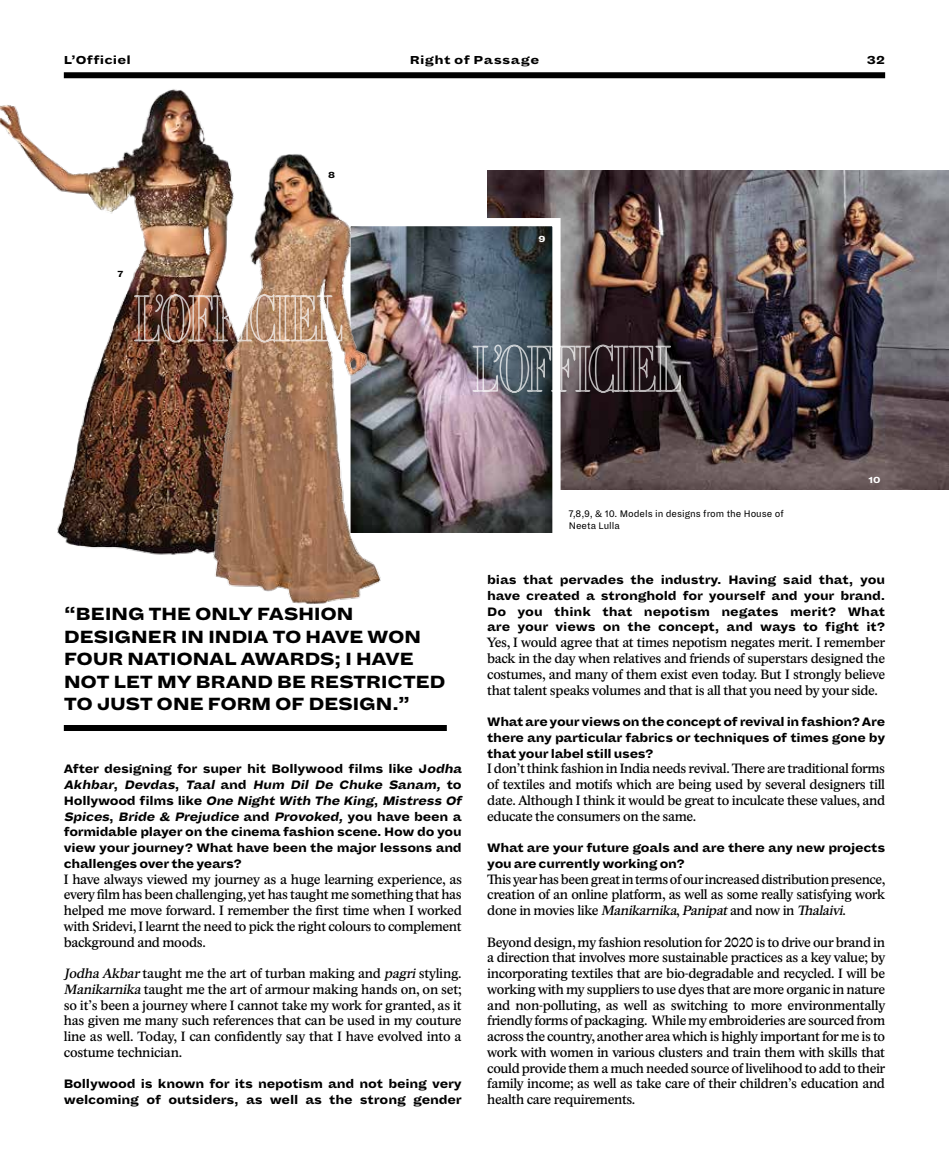
<style>
.page{position:relative;width:949px;height:1170px;background:#fff}
.page>*{position:absolute;margin:0;border:0;box-sizing:border-box;transform-origin:0 0}
.t1{font:900 19.5px/22.5px "Dia";letter-spacing:-.025em;color:#000}
.t2{font:13.5px/15.8px "Academica";letter-spacing:-.025em;color:#000;text-align:justify}
.t3{font:900 13.5px/15.8px "Dia";letter-spacing:-.025em;color:#000;scale:.91 1}
.t4{font:900 13.5px/15.8px "Dia";letter-spacing:-.025em;color:#000;text-align:justify;scale:.9 1}
.t5{font:900 12.75px "Dia";letter-spacing:.025em;color:#000}
.t6{font:10.5px/12px "Dia";color:#000}
.t7{font:900 9.75px "Dia";color:#fff}
.t8{font:900 9.75px "Dia";color:#000}
.s1{font-style:italic}
</style>
<div class="page">
<img style="left:487px;top:170px;width:461px;height:319px">
<img style="left:0;top:72px;width:342px;height:483px">
<img style="left:410px;top:227px;width:141px;height:305px">
<div style="left:342px;top:218px;width:218px;height:323px;border:8px solid #fff"></div>
<img style="left:207px;top:142px;width:203px;height:462px">
<div style="left:64px;top:72px;width:820px;height:6px;background:#000"></div>
<div style="left:64px;top:725px;width:382px;height:6px;background:#000"></div>
<div style="left:156px;top:295px;width:51px;height:64px;background:#000;opacity:.17"></div>
<img style="left:133px;top:293px;width:210px;height:50px">
<div style="left:495px;top:345px;width:50px;height:64px;background:#000;opacity:.17"></div>
<svg style="left:471px;top:344px;width:210px;height:49px;background:#646268"></svg>
<p class="t5" style="left:64px;top:52px;width:69px">L’Officiel</p>
<p class="t5" style="left:409px;top:52px;width:131px">Right of Passage</p>
<p class="t5" style="left:866px;top:52px;width:20px">32</p>
<p class="t8" style="left:117px;top:268px;width:7px">7</p>
<p class="t8" style="left:328px;top:168px;width:8px">8</p>
<p class="t7" style="left:538px;top:233px;width:9px">9</p>
<h1 class="t1" style="left:64px;top:602px;width:383px">“BEING THE ONLY FASHION<br>DESIGNER IN INDIA TO HAVE WON<br>FOUR NATIONAL AWARDS; I HAVE<br>NOT LET MY BRAND BE RESTRICTED<br>TO JUST ONE FORM OF DESIGN.”</h1>
<p class="t3" style="left:64px;top:761px;width:442px">After designing for super hit Bollywood films like J<span class="s1">odha Akhbar</span>, <span class="s1">Devdas</span>, <span class="s1">Taal</span> a n d <span class="s1">Hum Dil De Chuke Sanam,</span> t o H o l l y w o o d fi l m s l i k e <span class="s1">One Night With The King</span>, <span class="s1">Mistress Of Spices</span>, <span class="s1">Bride &amp; Prejudice</span> a n d <span class="s1">Provoked,</span> y o u h av e b e e n a formidable player on the cinema fashion scene. How do you view your journey? What have been the major lessons and challenges over the years?</p>
<p class="t2" style="left:64px;top:871px;width:399px">I have always viewed my journey as a huge learning experience, as every film has been challenging, yet has taught me something that has helped me move forward. I remember the first time when I worked with Sridevi, I learnt the need to pick the right colours to complement background and moods.</p>
<p class="t2" style="left:64px;top:965px;width:399px"><span class="s1">Jodha Akbar</span>taught me the art of turban making and <span class="s1">pagri</span>styling.<br><span class="s1">Manikarnika</span> taught me the art of armour making hands on, on set; so it’s been a journey where I cannot take my work for granted, as it has given me many such references that can be used in my couture line as well. Today, I can confidently say that I have evolved into a costume technician.</p>
<p class="t3" style="left:64px;top:1076px;width:439px">Bollywood is known for its nepotism and not being very welcoming of outsiders, as well as the strong gender</p>
<p class="t6" style="left:568px;top:507px;width:216px">7,8,9, &amp; 10. Models in designs from the House of<br>Neeta Lulla</p>
<p class="t7" style="left:868px;top:473px;width:14px">10</p>
<p class="t3" style="left:487px;top:572px;width:439px;text-align:justify">bias that pervades the industry. Having said that, you have created a stronghold for yourself and your brand.<br>Do you think that nepotism negates merit? What are your views on the concept, and ways to fight it?</p>
<p class="t2" style="left:487px;top:634px;width:399px">Yes, I would agree that at times nepotism negates merit. I remember back in the day when relatives and friends of superstars designed the costumes, and many of them exist even today. But I strongly believe that talent speaks volumes and that is all that you need by your side.</p>
<p class="t4" style="left:487px;top:713px;width:443px">What are your views on the concept of revival in fashion? Are there any particular fabrics or techniques of times gone by that your label still uses?</p>
<p class="t2" style="left:487px;top:760px;width:399px">I don’t think fashion in India needs revival. There are traditional forms of textiles and motifs which are being used by several designers till date. Although I think it would be great to inculcate these values, and educate the consumers on the same.</p>
<p class="t3" style="left:487px;top:839px;width:438px">What are your future goals and are there any new projects you are currently working on?</p>
<p class="t2" style="left:487px;top:871px;width:399px">This year has been great in terms of our increased distribution presence, creation of an online platform, as well as some really satisfying work d o n e i n m o v i e s l i k e <span class="s1">Manikarnika</span>, <span class="s1">Panipat</span>a n d n o w i n <span class="s1">Thalaivi</span>.</p>
<p class="t2" style="left:487px;top:934px;width:399px">Beyond design, my fashion resolution for 2020 is to drive our brand in a direction that involves more sustainable practices as a key value; by incorporating textiles that are bio-degradable and recycled. I will be working with my suppliers to use dyes that are more organic in nature and non-polluting, as well as switching to more environmentally friendly forms of packaging. While my embroideries are sourced from across the country, another area which is highly important for me is to work with women in various clusters and train them with skills that could provide them a much needed source of livelihood to add to their family income; as well as take care of their children’s education and health care requirements.</p>
</div>
